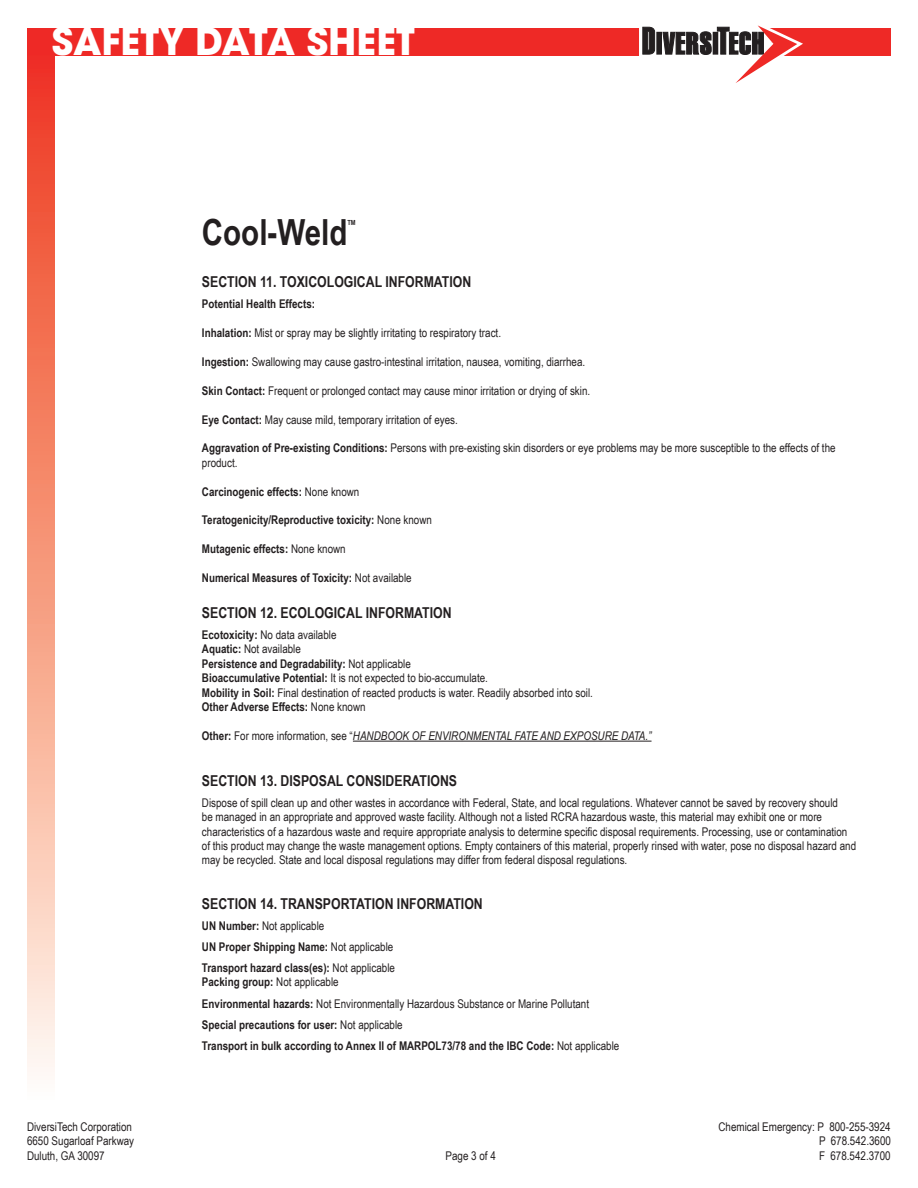
<style>
.page{position:relative;width:918px;height:1188px;background:#fff}
.page>*{position:absolute;margin:0;border:0;box-sizing:border-box;transform-origin:0 0}
.t1{font:700 37.5px "ITC Avant Garde Std";color:#fff}
.t2{font:700 36px "Arial Narrow";color:#231f20}
.t3{font:700 15px "Arial Narrow";color:#231f20}
.t4{font:12px/14.4px "Arial Narrow";color:#231f20}
.t5{font:700 12px/21.1px "Arial Narrow";color:#231f20}
.t6{font:italic 12px "Arial Narrow";color:#231f20}
.t7{font:700 7.05px "Arial Narrow";color:#231f20}
.s1{font-weight:700}
.s2{font-weight:400}
.s3{font-weight:700;font-style:normal}
.s4{font-style:normal}
</style>
<div class="page">
<div style="left:27px;top:29px;width:864px;height:27px;background:#ee2926"></div>
<div style="left:27px;top:56px;width:27px;height:1048px;background:linear-gradient(to bottom,#ee3819,#fffdee)"></div>
<svg style="left:639px;top:25px;width:164px;height:58px"></svg>
<hr style="left:353px;top:741px;width:299px;height:1px;background:#231f20">
<h1 class="t1" style="left:52px;top:16px;width:365px">SAFETY DATA SHEET</h1>
<h2 class="t2" style="left:202px;top:205px;width:147px">Cool-Weld</h2>
<p class="t7" style="left:347px;top:217px;width:10px">TM</p>
<p class="t3" style="left:202px;top:271px;width:271px">SECTION 11. TOXICOLOGICAL INFORMATION</p>
<p class="t5" style="left:202px;top:293px;width:115px">Potential Health Effects:</p>
<p class="t4" style="left:202px;top:325px;width:301px"><span class="s1">Inhalation:</span> Mist or spray may be slightly irritating to respiratory tract.</p>
<p class="t4" style="left:202px;top:354px;width:385px"><span class="s1">Ingestion:</span> Swallowing may cause gastro-intestinal irritation, nausea, vomiting, diarrhea.</p>
<p class="t4" style="left:202px;top:383px;width:390px"><span class="s1">Skin Contact:</span> Frequent or prolonged contact may cause minor irritation or drying of skin.</p>
<p class="t4" style="left:202px;top:412px;width:257px"><span class="s1">Eye Contact:</span> May cause mild, temporary irritation of eyes.</p>
<p class="t4" style="left:202px;top:440px;width:635px"><span class="s1">Aggravation of Pre-existing Conditions:</span> Persons with pre-existing skin disorders or eye problems may be more susceptible to the effects of the product.</p>
<p class="t5" style="left:202px;top:480px;width:159px">Carcinogenic effects: <span class="s2">None known</span></p>
<p class="t5" style="left:202px;top:509px;width:232px">Teratogenicity/Reproductive toxicity: <span class="s2">None known</span></p>
<p class="t5" style="left:202px;top:538px;width:145px">Mutagenic effects: <span class="s2">None known</span></p>
<p class="t5" style="left:202px;top:567px;width:211px">Numerical Measures of Toxicity: <span class="s2">Not available</span></p>
<p class="t3" style="left:202px;top:601px;width:251px">SECTION 12. ECOLOGICAL INFORMATION</p>
<p class="t4" style="left:202px;top:627px;width:393px"><span class="s1">Ecotoxicity:</span> No data available<br><span class="s1">Aquatic:</span> Not available<br><span class="s1">Persistence and Degradability:</span> Not applicable<br><span class="s1">Bioaccumulative Potential:</span> It is not expected to bio-accumulate.<br><span class="s1">Mobility in Soil:</span> Final destination of reacted products is water. Readily absorbed into soil.<br><span class="s1">Other Adverse Effects:</span> None known</p>
<p class="t6" style="left:202px;top:727px;width:451px"><span class="s3">Other:</span> <span class="s4">For more information, see “</span>HANDBOOK OF ENVIRONMENTAL FATE AND EXPOSURE DATA.”</p>
<p class="t3" style="left:202px;top:769px;width:257px">SECTION 13. DISPOSAL CONSIDERATIONS</p>
<p class="t4" style="left:202px;top:795px;width:656px">Dispose of spill clean up and other wastes in accordance with Federal, State, and local regulations. Whatever cannot be saved by recovery should<br>be managed in an appropriate and approved waste facility. Although not a listed RCRA hazardous waste, this material may exhibit one or more characteristics of a hazardous waste and require appropriate analysis to determine specific disposal requirements. Processing, use or contamination of this product may change the waste management options. Empty containers of this material, properly rinsed with water, pose no disposal hazard and may be recycled. State and local disposal regulations may differ from federal disposal regulations.</p>
<p class="t3" style="left:202px;top:892px;width:282px">SECTION 14. TRANSPORTATION INFORMATION</p>
<p class="t5" style="left:202px;top:914px;width:195px">UN Number: <span class="s2">Not applicable<br></span>UN Proper Shipping Name: <span class="s2">Not applicable<br></span>Transport hazard class(es): <span class="s2">Not applicable</span></p>
<p class="t5" style="left:202px;top:971px;width:419px">Packing group: <span class="s2">Not applicable<br></span>Environmental hazards: <span class="s2">Not Environmentally Hazardous Substance or Marine Pollutant </span>Special precautions for user: <span class="s2">Not applicable<br></span>Transport in bulk according to Annex II of MARPOL73/78 and the IBC Code: <span class="s2">Not applicable</span></p>
<p class="t4" style="left:27px;top:1119px;width:106px">DiversiTech Corporation</p>
<p class="t4" style="left:719px;top:1119px;width:174px">Chemical Emergency: P 800-255-3924</p>
<p class="t4" style="left:27px;top:1134px;width:109px">6650 Sugarloaf Parkway</p>
<p class="t4" style="left:819px;top:1134px;width:73px">P 678.542.3600</p>
<p class="t4" style="left:27px;top:1148px;width:79px">Duluth, GA 30097</p>
<p class="t4" style="left:446px;top:1148px;width:52px">Page 3 of 4</p>
<p class="t4" style="left:819px;top:1148px;width:73px">F 678.542.3700</p>
</div>
